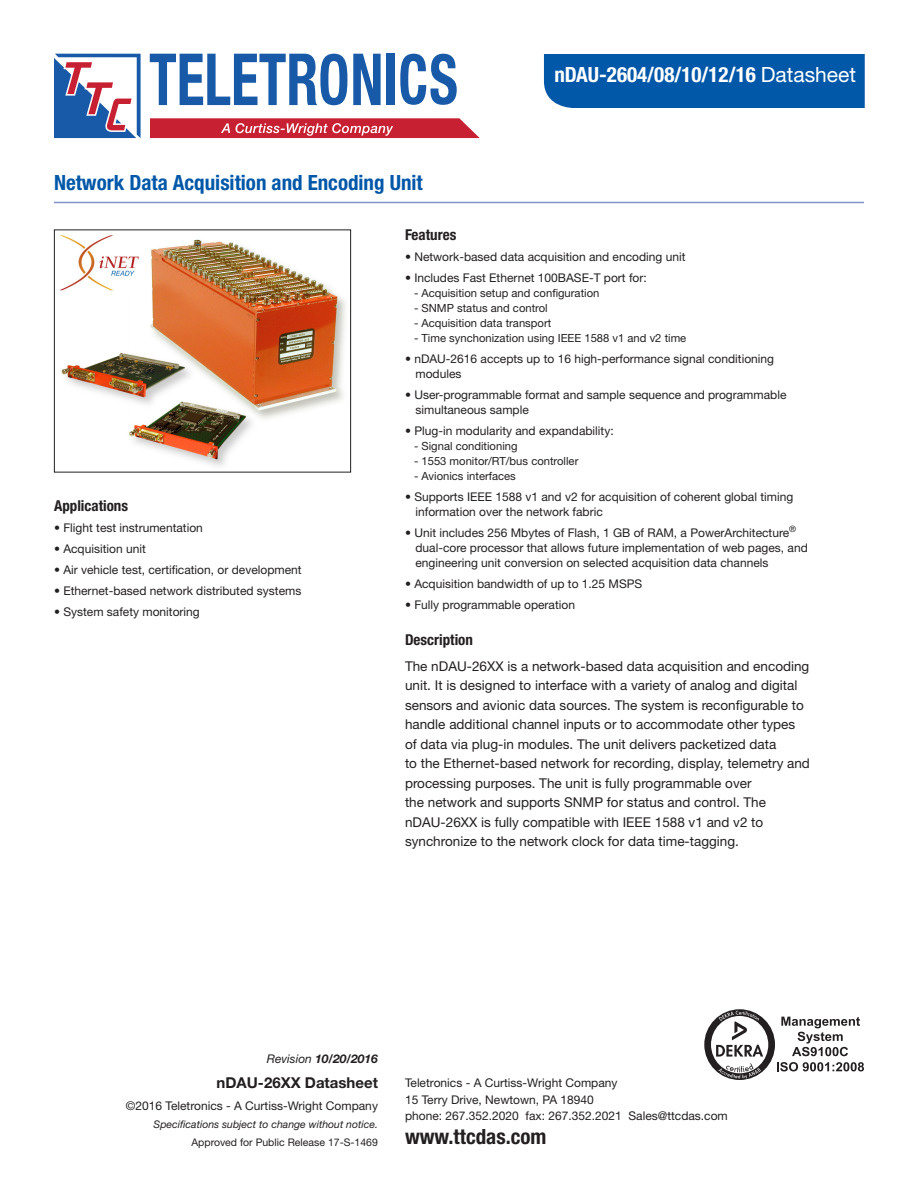
<style>
.page{position:relative;width:918px;height:1188px;background:#fff}
.page>*{position:absolute;margin:0;border:0;box-sizing:border-box;transform-origin:0 0}
.t1{font:700 condensed 21px "Helvetica Neue LT Std";color:#0157a8}
.t2{font:700 condensed 21px "Helvetica Neue LT Std";color:#fff}
.t3{font:700 condensed 21px "Helvetica Neue LT Std";color:#231f20}
.t4{font:700 condensed 15px "Helvetica Neue LT Std";color:#231f20}
.t5{font:700 15px "Helvetica Neue LT Std";color:#231f20}
.t6{font:13.5px/19.5px "Helvetica Neue LT Std";color:#231f20}
.t7{font:12px/15px "Helvetica Neue LT Std";color:#231f20}
.t8{font:italic 700 12px "Helvetica Neue LT Std";color:#231f20}
.t9{font:11.25px "Helvetica Neue LT Std";color:#231f20}
.t10{font:italic 10.5px "Helvetica Neue LT Std";color:#231f20}
.t11{font:10.5px "Helvetica Neue LT Std";color:#231f20}
.s1{font-weight:400;font-stretch:normal}
.s2{font-weight:400}
</style>
<div class="page">
<hr style="left:54px;top:202px;width:810px;height:1px;background:#8295cb">
<img style="left:59px;top:235px;width:287px;height:231px">
<div style="left:54px;top:230px;width:297px;height:242px;border:1px solid #231f20"></div>
<div style="left:544px;top:54px;width:321px;height:54px;background:#0157a8"></div>
<svg style="left:704px;top:1009px;width:160px;height:71px"></svg>
<svg style="left:54px;top:54px;width:87px;height:84px"></svg>
<svg style="left:150px;top:54px;width:197px;height:51px"></svg>
<svg style="left:353px;top:54px;width:28px;height:51px"></svg>
<div style="left:387px;top:54px;width:8px;height:51px;background:#185aa7"></div>
<svg style="left:400px;top:54px;width:57px;height:51px"></svg>
<svg style="left:150px;top:118px;width:330px;height:20px;background:#ce3d4d"></svg>
<h1 class="t1" style="left:54px;top:170px;width:370px">Network Data Acquisition and Encoding Unit</h1>
<h1 class="t2" style="left:554px;top:62px;width:303px">nDAU-2604/08/10/12/16 <span class="s1">Datasheet</span></h1>
<p class="t4" style="left:54px;top:497px;width:76px">Applications</p>
<p class="t7" style="left:54px;top:520px;width:150px">• Flight test instrumentation</p>
<p class="t7" style="left:54px;top:541px;width:93px">• Acquisition unit</p>
<p class="t7" style="left:54px;top:562px;width:249px">• Air vehicle test, certification, or development</p>
<p class="t7" style="left:54px;top:583px;width:249px">• Ethernet-based network distributed systems</p>
<p class="t7" style="left:54px;top:604px;width:147px">• System safety monitoring</p>
<p class="t4" style="left:405px;top:226px;width:53px">Features</p>
<p class="t7" style="left:405px;top:249px;width:282px">• Network-based data acquisition and encoding unit</p>
<p class="t7" style="left:405px;top:270px;width:243px">• Includes Fast Ethernet 100BASE-T port for:</p>
<p class="t9" style="left:414px;top:286px;width:187px">- Acquisition setup and configuration</p>
<p class="t9" style="left:414px;top:301px;width:135px">- SNMP status and control</p>
<p class="t9" style="left:414px;top:316px;width:139px">- Acquisition data transport</p>
<p class="t9" style="left:414px;top:331px;width:274px">- Time synchonization using IEEE 1588 v1 and v2 time</p>
<p class="t7" style="left:416px;top:351px;width:360px;text-indent:-10px">• nDAU-2616 accepts up to 16 high-performance signal conditioning modules</p>
<p class="t7" style="left:416px;top:387px;width:372px;text-indent:-10px">• User-programmable format and sample sequence and programmable simultaneous sample</p>
<p class="t7" style="left:405px;top:423px;width:210px">• Plug-in modularity and expandability:</p>
<p class="t9" style="left:414px;top:439px;width:105px">- Signal conditioning</p>
<p class="t9" style="left:414px;top:454px;width:166px">- 1553 monitor/RT/bus controller</p>
<p class="t9" style="left:414px;top:469px;width:103px">- Avionics interfaces</p>
<p class="t7" style="left:416px;top:489px;width:379px;text-indent:-10px">• Supports IEEE 1588 v1 and v2 for acquisition of coherent global timing information over the network fabric</p>
<p class="t7" style="left:416px;top:525px;width:394px;text-indent:-10px">• Unit includes 256 Mbytes of Flash, 1 GB of RAM, a PowerArchitecture<sup>® </sup>dual-core processor that allows future implementation of web pages, and engineering unit conversion on selected acquisition data channels</p>
<p class="t7" style="left:405px;top:576px;width:239px">• Acquisition bandwidth of up to 1.25 MSPS</p>
<p class="t7" style="left:405px;top:597px;width:172px">• Fully programmable operation</p>
<p class="t4" style="left:405px;top:631px;width:69px">Description</p>
<p class="t6" style="left:405px;top:656px;width:406px">The nDAU-26XX is a network-based data acquisition and encoding unit. It is designed to interface with a variety of analog and digital sensors and avionic data sources. The system is reconfigurable to handle additional channel inputs or to accommodate other types of data via plug-in modules. The unit delivers packetized data<br>to the Ethernet-based network for recording, display, telemetry and processing purposes. The unit is fully programmable over<br>the network and supports SNMP for status and control. The nDAU-26XX is fully compatible with IEEE 1588 v1 and v2 to synchronize to the network clock for data time-tagging.</p>
<p class="t8" style="left:267px;top:1051px;width:113px"><span class="s2">Revision</span> 10/20/2016</p>
<p class="t5" style="left:217px;top:1073px;width:163px">nDAU-26XX Datasheet</p>
<p class="t7" style="left:126px;top:1098px;width:254px">©2016 Teletronics - A Curtiss-Wright Company</p>
<p class="t10" style="left:154px;top:1118px;width:226px">Specifications subject to change without notice.</p>
<p class="t11" style="left:191px;top:1136px;width:188px">Approved for Public Release 17-S-1469</p>
<p class="t7" style="left:405px;top:1074px;width:324px;line-height:16.5px">Teletronics - A Curtiss-Wright Company<br>15 Terry Drive, Newtown, PA 18940<br>phone: 267.352.2020 fax: 267.352.2021 Sales@ttcdas.com</p>
<h1 class="t3" style="left:405px;top:1124px;width:143px">www.ttcdas.com</h1>
</div>
